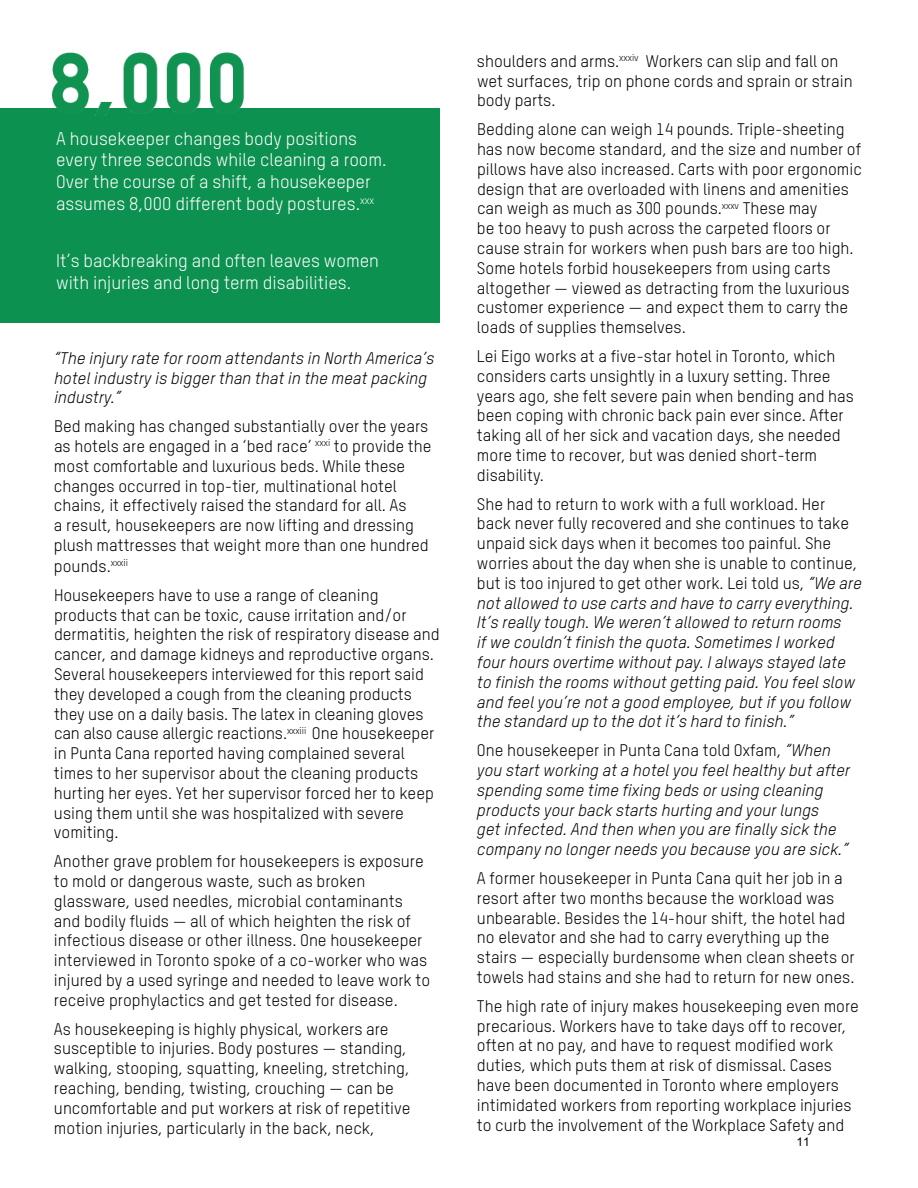
<style>
.page{position:relative;width:918px;height:1188px;background:#fff}
.page>*{position:absolute;margin:0;border:0;box-sizing:border-box;transform-origin:0 0}
.t1{font:18px/21.6px "Oxfam TSTARPRO";color:#fff}
.t2{font:16.5px/19.8px "Oxfam TSTARPRO";color:#000}
.t3{font:italic 16.5px/19.8px "Oxfam TSTARPRO";color:#000}
.t4{font:12px "Arial";color:#000}
.s1{font-style:normal}
</style>
<div class="page">
<div style="left:0;top:108px;width:440px;height:215px;background:#0c9150"></div>
<img style="left:52px;top:52px;width:192px;height:64px">
<p class="t1" style="left:56px;top:127px;width:332px">A housekeeper changes body positions every three seconds while cleaning a room.<br>Over the course of a shift, a housekeeper assumes 8,000 different body postures.<sup>xxx</sup></p>
<p class="t1" style="left:56px;top:250px;width:325px">It’s backbreaking and often leaves women with injuries and long term disabilities.</p>
<p class="t3" style="left:54px;top:348px;width:382px">“The injury rate for room attendants in North America’s hotel industry is bigger than that in the meat packing industry.”</p>
<p class="t2" style="left:54px;top:416px;width:379px">Bed making has changed substantially over the years as hotels are engaged in a ‘bed race’ <sup>xxxi</sup> to provide the most comfortable and luxurious beds. While these changes occurred in top-tier, multinational hotel chains, it effectively raised the standard for all. As<br>a result, housekeepers are now lifting and dressing plush mattresses that weight more than one hundred pounds.<sup>xxxii</sup></p>
<p class="t2" style="left:54px;top:585px;width:387px">Housekeepers have to use a range of cleaning products that can be toxic, cause irritation and/or dermatitis, heighten the risk of respiratory disease and cancer, and damage kidneys and reproductive organs.<br>Several housekeepers interviewed for this report said they developed a cough from the cleaning products they use on a daily basis. The latex in cleaning gloves can also cause allergic reactions.<sup>xxxiii</sup> One housekeeper in Punta Cana reported having complained several times to her supervisor about the cleaning products hurting her eyes. Yet her supervisor forced her to keep using them until she was hospitalized with severe vomiting.</p>
<p class="t2" style="left:54px;top:851px;width:378px">Another grave problem for housekeepers is exposure to mold or dangerous waste, such as broken glassware, used needles, microbial contaminants and bodily fluids — all of which heighten the risk of infectious disease or other illness. One housekeeper interviewed in Toronto spoke of a co-worker who was injured by a used syringe and needed to leave work to receive prophylactics and get tested for disease.</p>
<p class="t2" style="left:54px;top:1019px;width:358px">As housekeeping is highly physical, workers are susceptible to injuries. Body postures — standing, walking, stooping, squatting, kneeling, stretching, reaching, bending, twisting, crouching — can be uncomfortable and put workers at risk of repetitive motion injuries, particularly in the back, neck,</p>
<p class="t2" style="left:477px;top:51px;width:377px">shoulders and arms.<sup>xxxiv</sup> Workers can slip and fall on wet surfaces, trip on phone cords and sprain or strain body parts.</p>
<p class="t2" style="left:477px;top:119px;width:386px">Bedding alone can weigh 14 pounds. Triple-sheeting has now become standard, and the size and number of pillows have also increased. Carts with poor ergonomic design that are overloaded with linens and amenities can weigh as much as 300 pounds.<sup>xxxv</sup> These may<br>be too heavy to push across the carpeted floors or cause strain for workers when push bars are too high.<br>Some hotels forbid housekeepers from using carts altogether — viewed as detracting from the luxurious customer experience — and expect them to carry the loads of supplies themselves.</p>
<p class="t2" style="left:477px;top:346px;width:378px">Lei Eigo works at a five-star hotel in Toronto, which considers carts unsightly in a luxury setting. Three years ago, she felt severe pain when bending and has been coping with chronic back pain ever since. After taking all of her sick and vacation days, she needed more time to recover, but was denied short-term disability.</p>
<p class="t3" style="left:477px;top:494px;width:386px"><span class="s1">She had to return to work with a full workload. Her back never fully recovered and she continues to take unpaid sick days when it becomes too painful. She worries about the day when she is unable to continue, but is too injured to get other work. Lei told us,</span> “We are not allowed to use carts and have to carry everything.<br>It’s really tough. We weren’t allowed to return rooms<br>if we couldn’t finish the quota. Sometimes I worked four hours overtime without pay. I always stayed late to finish the rooms without getting paid. You feel slow and feel you’re not a good employee, but if you follow the standard up to the dot it’s hard to finish.”</p>
<p class="t3" style="left:477px;top:740px;width:374px"><span class="s1">One housekeeper in Punta Cana told Oxfam,</span> “When you start working at a hotel you feel healthy but after spending some time fixing beds or using cleaning products your back starts hurting and your lungs<br>get infected. And then when you are finally sick the company no longer needs you because you are sick.”</p>
<p class="t2" style="left:477px;top:868px;width:379px">A former housekeeper in Punta Cana quit her job in a resort after two months because the workload was unbearable. Besides the 14-hour shift, the hotel had no elevator and she had to carry everything up the stairs — especially burdensome when clean sheets or towels had stains and she had to return for new ones.</p>
<p class="t2" style="left:477px;top:996px;width:384px">The high rate of injury makes housekeeping even more precarious. Workers have to take days off to recover, often at no pay, and have to request modified work duties, which puts them at risk of dismissal. Cases have been documented in Toronto where employers intimidated workers from reporting workplace injuries to curb the involvement of the Workplace Safety and</p>
<p class="t4" style="left:797px;top:1134px;width:15px">11</p>
</div>
